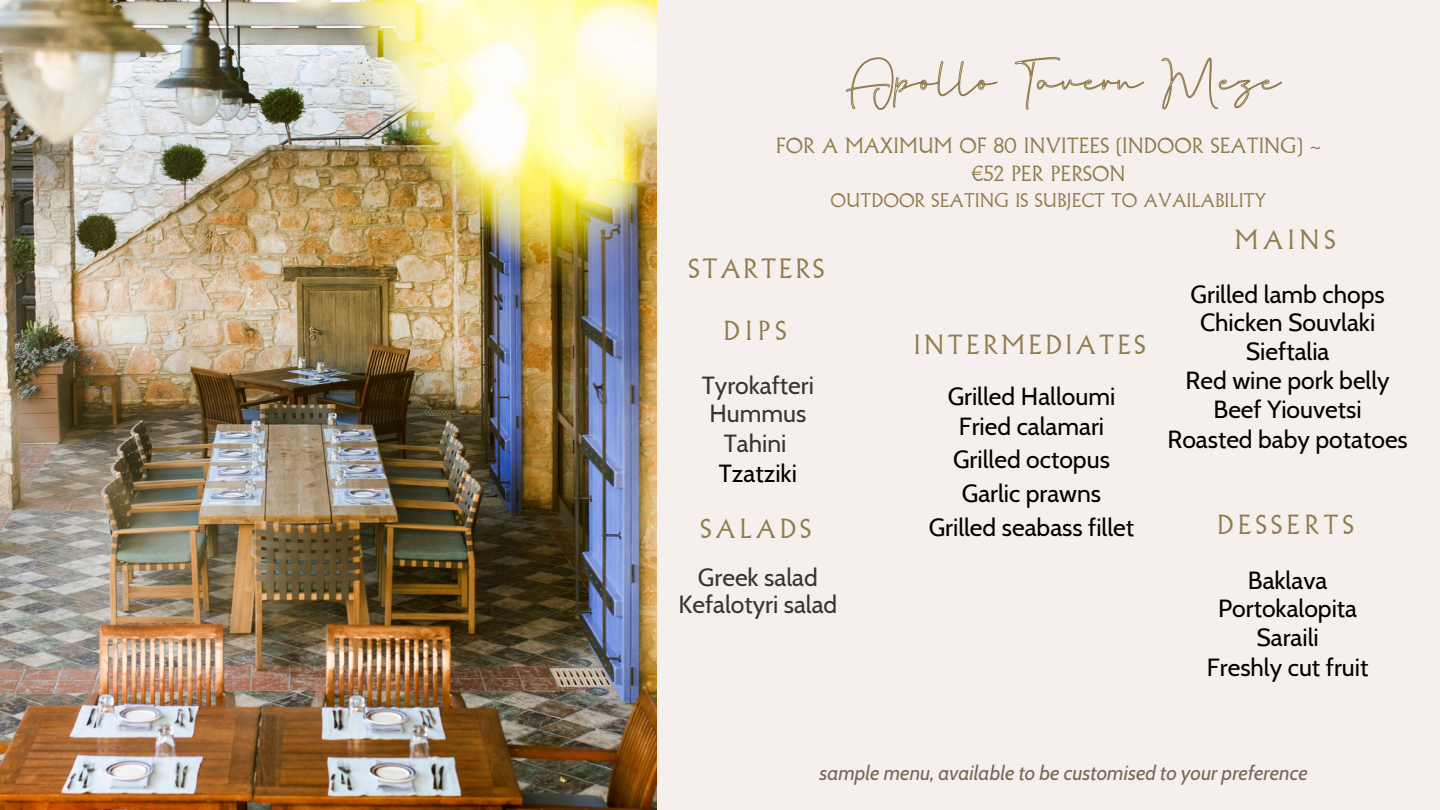
<style>
.page{position:relative;width:1440px;height:810px;background:#f5f0ee}
.page>*{position:absolute;margin:0;border:0;box-sizing:border-box;transform-origin:0 0}
.t1{font:300 26px "Albertus MT Pro";letter-spacing:.1em;color:#907c4b}
.t2{font:300 25.8px "Albertus MT Pro";letter-spacing:.145em;color:#907c4b}
.t3{font:24.7px/29px "Cabin";color:#000;text-align:center}
.t4{font:24.7px/29.5px "Cabin";color:#363534;text-align:center}
.t5{font:300 20.5px/28.5px "Albertus MT Pro";color:#907c4b;text-align:center}
.t6{font:italic 20.5px "Cabin";color:#7a6855}
.t7{font:300 18.5px "Albertus MT Pro";color:#907c4b}
.s1{color:#000}
</style>
<div class="page">
<img style="left:0;top:0;width:657px;height:810px">
<svg style="left:845px;top:57px;width:438px;height:53px"></svg>
<h3 class="t5" style="left:776px;top:132px;width:547px">FOR A MAXIMUM OF 80 INVITEES (INDOOR SEATING) ~ €52 PER PERSON</h3>
<h3 class="t7" style="left:831px;top:192px;width:437px">OUTDOOR SEATING IS SUBJECT TO AVAILABILITY</h3>
<h4 class="t1" style="left:689px;top:257px;width:137px">STARTERS</h4>
<h2 class="t2" style="left:723px;top:318px;width:65px">DIPS</h2>
<h2 class="t4" style="left:702px;top:370px;width:114px">Tyrokafteri<br>Hummus<br>Tahini<br><span class="s1">Tzatziki</span></h2>
<h3 class="t2" style="left:701px;top:517px;width:112px">SALADS</h3>
<h2 class="t4" style="left:678px;top:563px;width:160px;line-height:27px">Greek salad<br>Kefalotyri salad</h2>
<h3 class="t2" style="left:914px;top:333px;width:233px">INTERMEDIATES</h3>
<p class="t3" style="left:948px;top:382px;width:169px">Grilled Halloumi<br>Fried calamari</p>
<p class="t3" style="left:929px;top:443px;width:207px;line-height:33.9px">Grilled octopus<br>Garlic prawns<br>Grilled seabass fillet</p>
<h3 class="t2" style="left:1235px;top:228px;width:102px">MAINS</h3>
<h2 class="t3" style="left:1167px;top:280px;width:242px">Grilled lamb chops<br>Chicken Souvlaki<br>Sieftalia<br>Red wine pork belly<br>Beef Yiouvetsi<br>Roasted baby potatoes</h2>
<h3 class="t2" style="left:1217px;top:513px;width:139px">DESSERTS</h3>
<h2 class="t3" style="left:1207px;top:566px;width:163px">Baklava<br>Portokalopita<br>Saraili<br>Freshly cut fruit</h2>
<h2 class="t6" style="left:819px;top:760px;width:490px">sample menu, available to be customised to your preference</h2>
</div>
